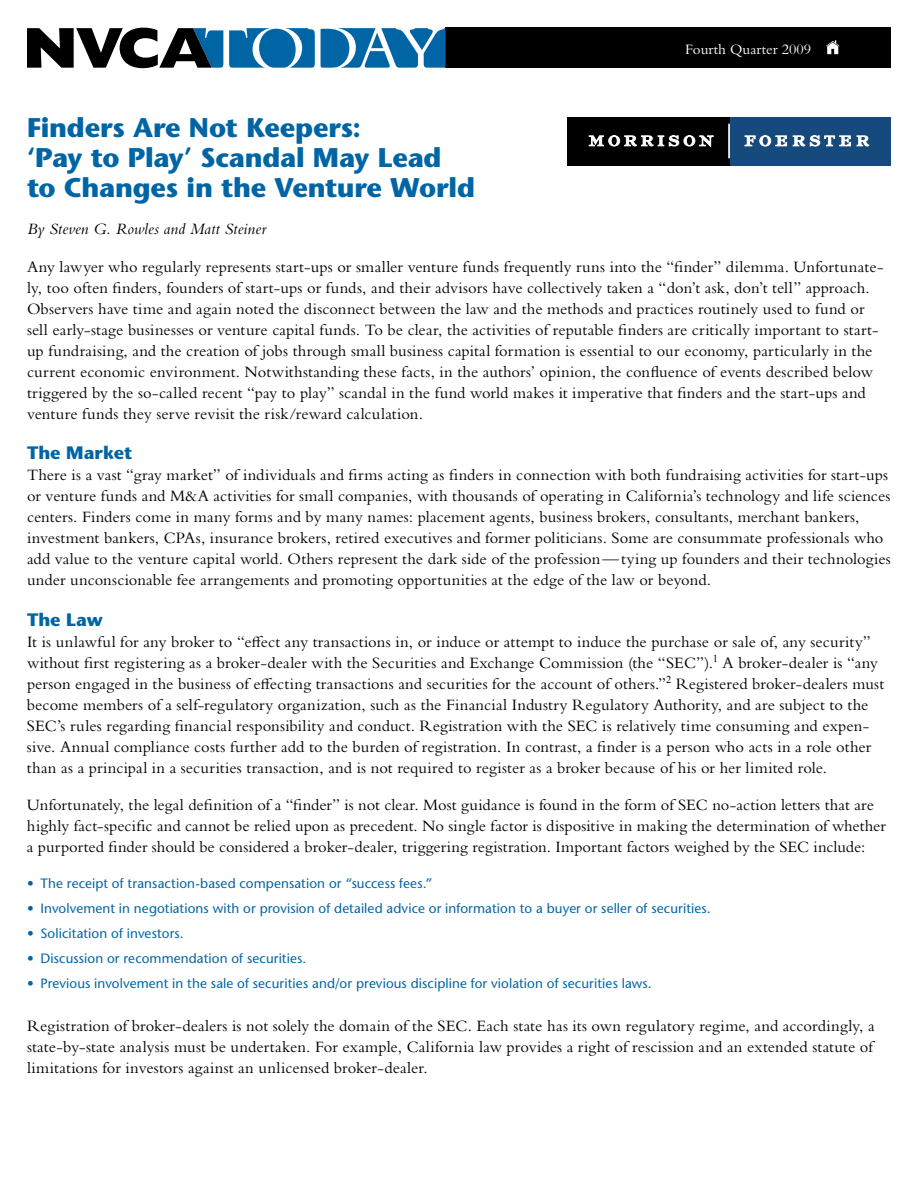
<style>
.page{position:relative;width:918px;height:1188px;background:#fff}
.page>*{position:absolute;margin:0;border:0;box-sizing:border-box;transform-origin:0 0}
.t1{font:700 27px/30px "Stone Sans Std";letter-spacing:-.01em;color:#0065a4}
.t2{font:700 18px "Stone Sans Std";color:#0065a4}
.t3{font:16.5px/21px "Bembo Std";letter-spacing:.005em;color:#000}
.t4{font:italic 16.5px "Bembo Std";letter-spacing:.01em;color:#000}
.t5{font:15px "Bembo Std";color:#fff}
.t6{font:500 13.5px "Stone Sans Std";letter-spacing:.01em;color:#0065a4}
.s1{font-weight:600}
</style>
<div class="page">
<div style="left:446px;top:27px;width:445px;height:41px;background:#000"></div>
<svg style="left:826px;top:40px;width:13px;height:14px"></svg>
<svg style="left:27px;top:27px;width:418px;height:42px"></svg>
<div style="left:729px;top:117px;width:162px;height:48px;background:#174a7c"></div>
<div style="left:567px;top:117px;width:162px;height:48px;background:#000"></div>
<svg style="left:589px;top:135px;width:125px;height:12px"></svg>
<svg style="left:745px;top:135px;width:42px;height:12px"></svg>
<svg style="left:793px;top:135px;width:58px;height:12px"></svg>
<svg style="left:857px;top:135px;width:12px;height:11px"></svg>
<hr style="left:728px;top:124px;width:2px;height:34px;background:#fff">
<p class="t5" style="left:685px;top:41px;width:128px">Fourth Quarter 2009</p>
<h1 class="t1" style="left:27px;top:112px;width:450px">Finders Are Not Keepers:<br>‘Pay to Play’ Scandal May Lead to Changes in the Venture World</h1>
<p class="t4" style="left:27px;top:219px;width:240px">By Steven G. Rowles and Matt Steiner</p>
<p class="t3" style="left:27px;top:256px;width:858px">Any lawyer who regularly represents start-ups or smaller venture funds frequently runs into the “finder” dilemma. Unfortunate&shy;ly, too often finders, founders of start-ups or funds, and their advisors have collectively taken a “don’t ask, don’t tell” approach.<br>Observers have time and again noted the disconnect between the law and the methods and practices routinely used to fund or sell early-stage businesses or venture capital funds. To be clear, the activities of reputable finders are critically important to start&shy;up fundraising, and the creation of jobs through small business capital formation is essential to our economy, particularly in the current economic environment. Notwithstanding these facts, in the authors’ opinion, the confluence of events described below triggered by the so-called recent “pay to play” scandal in the fund world makes it imperative that finders and the start-ups and venture funds they serve revisit the risk/reward calculation.</p>
<p class="t2" style="left:27px;top:442px;width:107px">The Market</p>
<p class="t3" style="left:27px;top:464px;width:865px">There is a vast “gray market” of individuals and firms acting as finders in connection with both fundraising activities for start-ups or venture funds and M&amp;A activities for small companies, with thousands of operating in California’s technology and life sciences centers. Finders come in many forms and by many names: placement agents, business brokers, consultants, merchant bankers, investment bankers, CPAs, insurance brokers, retired executives and former politicians. Some are consummate professionals who add value to the venture capital world. Others represent the dark side of the profession—tying up founders and their technologies under unconscionable fee arrangements and promoting opportunities at the edge of the law or beyond.</p>
<p class="t2" style="left:27px;top:609px;width:77px">The Law</p>
<p class="t3" style="left:27px;top:631px;width:859px">It is unlawful for any broker to “effect any transactions in, or induce or attempt to induce the purchase or sale of, any security” without first registering as a broker-dealer with the Securities and Exchange Commission (the “SEC”).<sup>1</sup> A broker-dealer is “any person engaged in the business of effecting transactions and securities for the account of others.”<sup>2</sup> Registered broker-dealers must become members of a self-regulatory organization, such as the Financial Industry Regulatory Authority, and are subject to the SEC’s rules regarding financial responsibility and conduct. Registration with the SEC is relatively time consuming and expen&shy;sive. Annual compliance costs further add to the burden of registration. In contrast, a finder is a person who acts in a role other than as a principal in a securities transaction, and is not required to register as a broker because of his or her limited role.</p>
<p class="t3" style="left:27px;top:794px;width:860px">Unfortunately, the legal definition of a “finder” is not clear. Most guidance is found in the form of SEC no-action letters that are highly fact-specific and cannot be relied upon as precedent. No single factor is dispositive in making the determination of whether a purported finder should be considered a broker-dealer, triggering registration. Important factors weighed by the SEC include:</p>
<p class="t6" style="left:27px;top:876px;width:407px"><span class="s1">•</span> The receipt of transaction-based compensation or “success fees.”</p>
<p class="t6" style="left:27px;top:901px;width:685px"><span class="s1">•</span> Involvement in negotiations with or provision of detailed advice or information to a buyer or seller of securities.</p>
<p class="t6" style="left:27px;top:925px;width:158px"><span class="s1">•</span> Solicitation of investors.</p>
<p class="t6" style="left:27px;top:950px;width:281px"><span class="s1">•</span> Discussion or recommendation of securities.</p>
<p class="t6" style="left:27px;top:975px;width:626px"><span class="s1">•</span> Previous involvement in the sale of securities and/or previous discipline for violation of securities laws.</p>
<p class="t3" style="left:27px;top:1015px;width:849px;text-align:justify">Registration of broker-dealers is not solely the domain of the SEC. Each state has its own regulatory regime, and accordingly, a state-by-state analysis must be undertaken. For example, California law provides a right of rescission and an extended statute of limitations for investors against an unlicensed broker-dealer.</p>
</div>
